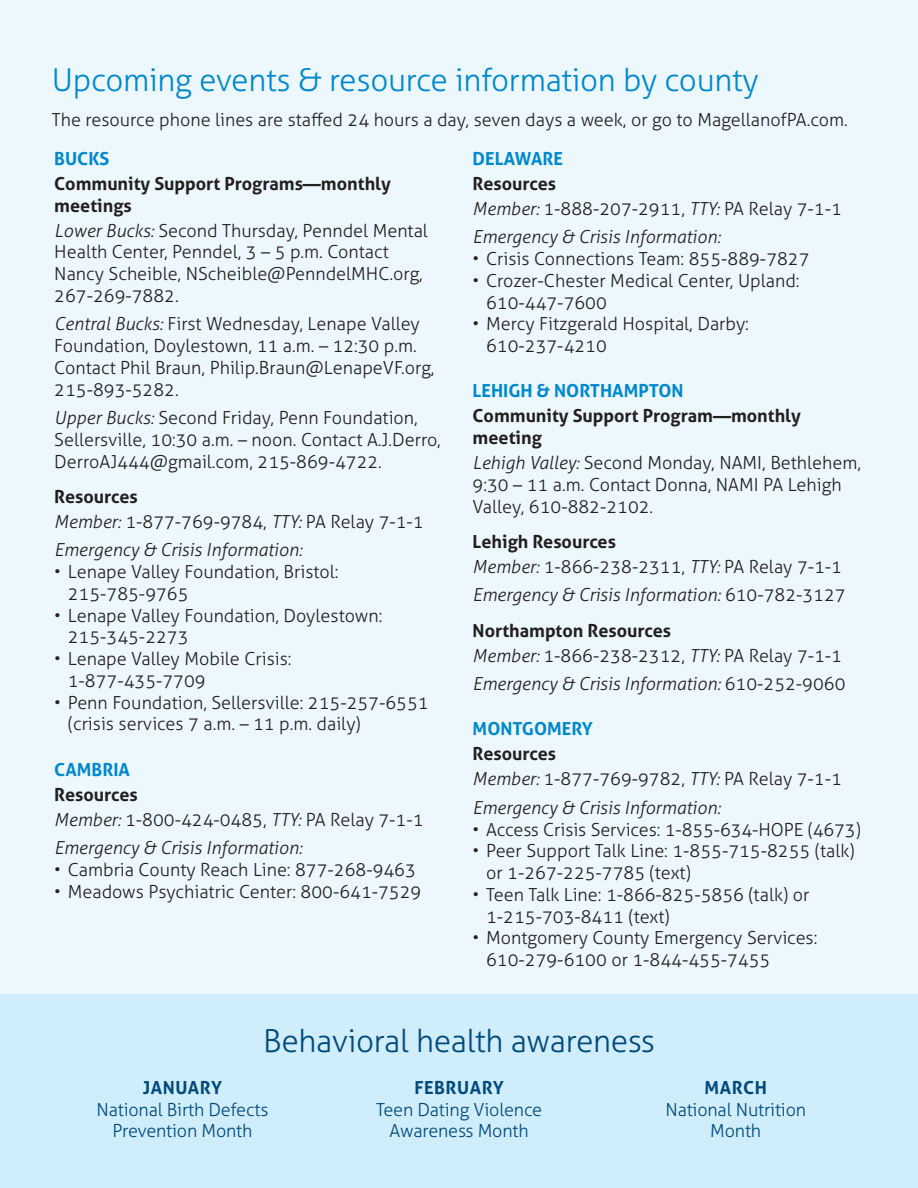
<style>
.page{position:relative;width:918px;height:1188px;background:#edf8fe}
.page>*{position:absolute;margin:0;border:0;box-sizing:border-box;transform-origin:0 0}
.t1{font:300 31.5px "Aller";letter-spacing:-.01em;color:#0088ce}
.t2{font:300 31.5px "Aller";letter-spacing:-.01em;color:#004a7c}
.Body_copy{font:300 18px/21.8px "Aller";color:#231f20}
.t3{font:italic 300 18px "Aller";color:#231f20}
.Resources{font:700 18px/21.8px "Aller";color:#231f20}
.Body_copy-2{font:300 18px/21.8px "Aller";letter-spacing:-.01em;color:#004a7c;text-align:center}
.Green_sidebar_head{font:700 18px "Aller";color:#0088ce}
.Body_copy-3{font:700 18px "Aller";letter-spacing:.03em;color:#004a7c}
.s1{font-style:italic}
.s2{font-style:normal}
.s3{font-weight:700}
</style>
<div class="page">
<div style="left:1px;top:995px;width:917px;height:193px;background:#d0edfc"></div>
<p class="t1" style="left:52px;top:61px;width:708px">Upcoming events &amp; resource information by county</p>
<p class="Body_copy" style="left:52px;top:109px;width:798px">The resource phone lines are staffed 24 hours a day, seven days a week, or go to MagellanofPA.com.</p>
<p class="Green_sidebar_head" style="left:54px;top:148px;width:57px">BUCKS</p>
<p class="Resources" style="left:54px;top:173px;width:338px">Community Support Programs—monthly meetings</p>
<p class="Body_copy" style="left:54px;top:220px;width:375px"><span class="s1">Lower Bucks:</span> Second Thursday, Penndel Mental Health Center, Penndel, 3 – 5 p.m. Contact Nancy Scheible, NScheible@PenndelMHC.org, 267-269-7882.</p>
<p class="Body_copy" style="left:54px;top:313px;width:382px"><span class="s1">Central Bucks:</span> First Wednesday, Lenape Valley Foundation, Doylestown, 11 a.m. – 12:30 p.m.<br>Contact Phil Braun, Philip.Braun@LenapeVF.org, 215-893-5282.</p>
<p class="Body_copy" style="left:54px;top:407px;width:388px"><span class="s1">Upper Bucks:</span> Second Friday, Penn Foundation,<br>Sellersville, 10:30 a.m. – noon. Contact A.J.Derro,<br>DerroAJ444@gmail.com, 215-869-4722.</p>
<p class="Resources" style="left:54px;top:486px;width:85px">Resources</p>
<p class="Body_copy" style="left:54px;top:511px;width:371px"><span class="s1">Member:</span> 1-877-769-9784, <span class="s1">TTY:</span> PA Relay 7-1-1</p>
<p class="t3" style="left:54px;top:539px;width:249px">Emergency &amp; Crisis Information:</p>
<p class="Body_copy" style="left:68px;top:561px;width:272px;text-indent:-14px">• Lenape Valley Foundation, Bristol:<br>215-785-9765</p>
<p class="Body_copy" style="left:68px;top:604px;width:316px;text-indent:-14px">• Lenape Valley Foundation, Doylestown:<br>215-345-2273</p>
<p class="Body_copy" style="left:68px;top:648px;width:225px;text-indent:-14px">• Lenape Valley Mobile Crisis:<br>1-877-435-7709</p>
<p class="Body_copy" style="left:68px;top:691px;width:362px;text-indent:-14px">• Penn Foundation, Sellersville: 215-257-6551 (crisis services 7 a.m. – 11 p.m. daily)</p>
<p class="Green_sidebar_head" style="left:54px;top:758px;width:77px">CAMBRIA</p>
<p class="Resources" style="left:54px;top:783px;width:85px">Resources</p>
<p class="Body_copy" style="left:54px;top:808px;width:371px"><span class="s1">Member:</span> 1-800-424-0485, <span class="s1">TTY:</span> PA Relay 7-1-1</p>
<p class="t3" style="left:54px;top:837px;width:249px">Emergency &amp; Crisis Information:</p>
<p class="Body_copy" style="left:54px;top:859px;width:363px">• Cambria County Reach Line: 877-268-9463</p>
<p class="Body_copy" style="left:54px;top:880px;width:369px">• Meadows Psychiatric Center: 800-641-7529</p>
<p class="Green_sidebar_head" style="left:473px;top:148px;width:92px">DELAWARE</p>
<p class="Resources" style="left:473px;top:173px;width:85px">Resources</p>
<p class="Body_copy" style="left:473px;top:198px;width:371px"><span class="s1">Member:</span> 1-888-207-2911, <span class="s1">TTY:</span> PA Relay 7-1-1</p>
<p class="t3" style="left:473px;top:226px;width:249px">Emergency &amp; Crisis Information:</p>
<p class="Body_copy" style="left:473px;top:248px;width:338px">• Crisis Connections Team: 855-889-7827</p>
<p class="Body_copy" style="left:486px;top:270px;width:315px;text-indent:-14px">• Crozer-Chester Medical Center, Upland:<br>610-447-7600</p>
<p class="Body_copy" style="left:486px;top:313px;width:264px;text-indent:-14px">• Mercy Fitzgerald Hospital, Darby:<br>610-237-4210</p>
<p class="Green_sidebar_head" style="left:473px;top:380px;width:212px">LEHIGH &amp; NORTHAMPTON</p>
<p class="Resources" style="left:473px;top:405px;width:330px">Community Support Program—monthly meeting</p>
<p class="Body_copy" style="left:473px;top:452px;width:390px"><span class="s1">Lehigh Valley:</span> Second Monday, NAMI, Bethlehem,<br>9:30 – 11 a.m. Contact Donna, NAMI PA Lehigh<br>Valley, 610-882-2102.</p>
<p class="Resources" style="left:473px;top:531px;width:145px">Lehigh Resources</p>
<p class="Body_copy" style="left:473px;top:556px;width:371px"><span class="s1">Member:</span> 1-866-238-2311, <span class="s1">TTY:</span> PA Relay 7-1-1</p>
<p class="t3" style="left:473px;top:584px;width:375px">Emergency &amp; Crisis Information: <span class="s2">610-782-3127</span></p>
<p class="Resources" style="left:473px;top:619px;width:200px">Northampton Resources</p>
<p class="Body_copy" style="left:473px;top:644px;width:371px"><span class="s1">Member:</span> 1-866-238-2312, <span class="s1">TTY:</span> PA Relay 7-1-1</p>
<p class="t3" style="left:473px;top:673px;width:374px">Emergency &amp; Crisis Information: <span class="s2">610-252-9060</span></p>
<p class="Green_sidebar_head" style="left:473px;top:718px;width:122px">MONTGOMERY</p>
<p class="Resources" style="left:473px;top:743px;width:85px">Resources</p>
<p class="Body_copy" style="left:473px;top:768px;width:371px"><span class="s1">Member:</span> 1-877-769-9782, <span class="s1">TTY:</span> PA Relay 7-1-1</p>
<p class="t3" style="left:473px;top:797px;width:249px">Emergency &amp; Crisis Information:</p>
<p class="Body_copy" style="left:473px;top:818px;width:390px">• Access Crisis Services: 1-855-634-HOPE (4673)</p>
<p class="Body_copy" style="left:486px;top:840px;width:370px;text-indent:-14px">• Peer Support Talk Line: 1-855-715-8255 (talk) or 1-267-225-7785 (text)</p>
<p class="Body_copy" style="left:486px;top:884px;width:325px;text-indent:-14px">• Teen Talk Line: 1-866-825-5856 (talk) or<br>1-215-703-8411 (text)</p>
<p class="Body_copy" style="left:486px;top:927px;width:333px;text-indent:-14px">• Montgomery County Emergency Services:<br>610-279-6100 or 1-844-455-7455</p>
<p class="t2" style="left:263px;top:1022px;width:393px">Behavioral health awareness</p>
<p class="Body_copy-2" style="left:97px;top:1077px;width:174px"><span class="s3">JANUARY<br></span>National Birth Defects<br>Prevention Month</p>
<p class="Body_copy-3" style="left:414px;top:1076px;width:91px">FEBRUARY</p>
<p class="Body_copy-2" style="left:376px;top:1099px;width:168px">Teen Dating Violence<br>Awareness Month</p>
<p class="Body_copy-3" style="left:705px;top:1076px;width:64px">MARCH</p>
<p class="Body_copy-2" style="left:665px;top:1099px;width:142px">National Nutrition<br>Month</p>
</div>
